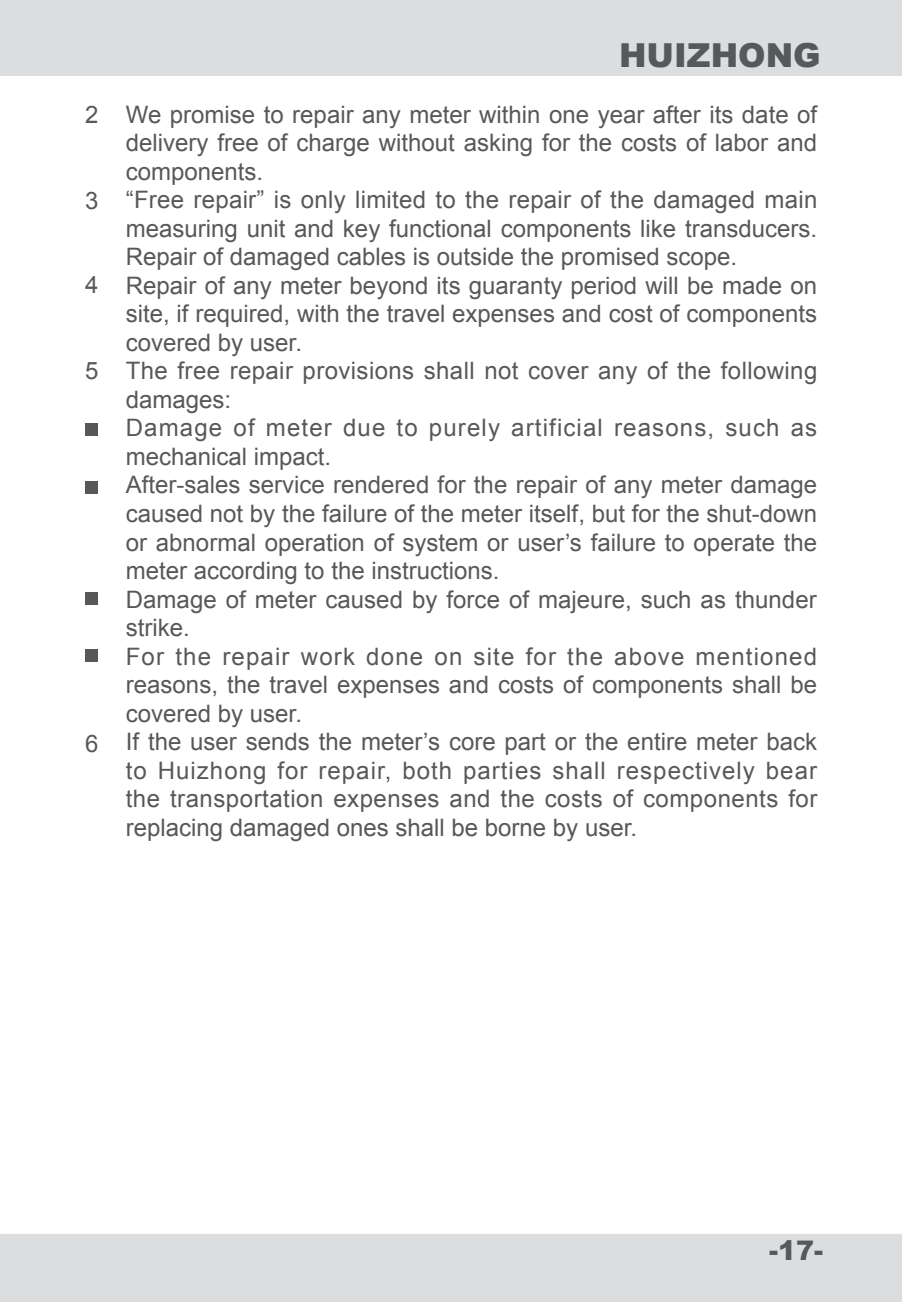
<style>
.page{position:relative;width:902px;height:1302px;background:#fff}
.page>*{position:absolute;margin:0;border:0;box-sizing:border-box;transform-origin:0 0}
.t1{font:900 33px "Arial";color:#57585a}
.t2{font:900 27px "Arial";color:#57585a}
.目录1{font:24px/28.5px "Arial";color:#57585a;text-align:justify}
.目录1-2{font:24px/28.5px "Arial";letter-spacing:.05em;color:#57585a}
</style>
<div class="page">
<div style="left:1px;top:0;width:900px;height:76px;background:#dcdddf"></div>
<svg style="left:0;top:0;width:1px;height:76px"></svg>
<div style="left:1px;top:1234px;width:900px;height:67px;background:#dcdddf"></div>
<svg style="left:0;top:1234px;width:1px;height:67px"></svg>
<div style="left:85px;top:423px;width:13px;height:12px;background:#57585a"></div>
<div style="left:85px;top:480px;width:13px;height:13px;background:#57585a"></div>
<div style="left:85px;top:592px;width:13px;height:13px;background:#57585a"></div>
<div style="left:85px;top:648px;width:13px;height:13px;background:#57585a"></div>
<p class="目录1" style="left:85px;top:100px;width:15px">2</p>
<p class="目录1" style="left:85px;top:187px;width:15px">3</p>
<p class="目录1" style="left:85px;top:270px;width:15px">4</p>
<p class="目录1" style="left:85px;top:356px;width:15px">5</p>
<p class="目录1" style="left:85px;top:729px;width:15px">6</p>
<p class="t1" style="left:619px;top:31px;width:203px">HUIZHONG</p>
<p class="目录1" style="left:126px;top:100px;width:692px">We promise to repair any meter within one year after its date of delivery free of charge without asking for the costs of labor and components.</p>
<p class="目录1" style="left:126px;top:186px;width:693px">“Free repair” is only limited to the repair of the damaged main measuring unit and key functional components like transducers.<br>Repair of damaged cables is outside the promised scope.</p>
<p class="目录1" style="left:126px;top:271px;width:692px">Repair of any meter beyond its guaranty period will be made on site, if required, with the travel expenses and cost of components covered by user.</p>
<p class="目录1" style="left:126px;top:357px;width:693px">The free repair provisions shall not cover any of the following damages:</p>
<p class="目录1-2" style="left:126px;top:414px;width:693px">Damage of meter due to purely artificial reasons, such as mechanical impact.</p>
<p class="目录1" style="left:126px;top:471px;width:693px">After-sales service rendered for the repair of any meter damage caused not by the failure of the meter itself, but for the shut-down or abnormal operation of system or user’s failure to operate the meter according to the instructions.</p>
<p class="目录1" style="left:126px;top:585px;width:692px">Damage of meter caused by force of majeure, such as thunder strike.</p>
<p class="目录1" style="left:126px;top:642px;width:692px">For the repair work done on site for the above mentioned reasons, the travel expenses and costs of components shall be covered by user.</p>
<p class="目录1" style="left:126px;top:727px;width:693px">If the user sends the meter’s core part or the entire meter back to Huizhong for repair, both parties shall respectively bear the transportation expenses and the costs of components for replacing damaged ones shall be borne by user.</p>
<p class="t2" style="left:769px;top:1230px;width:55px">-17-</p>
</div>
